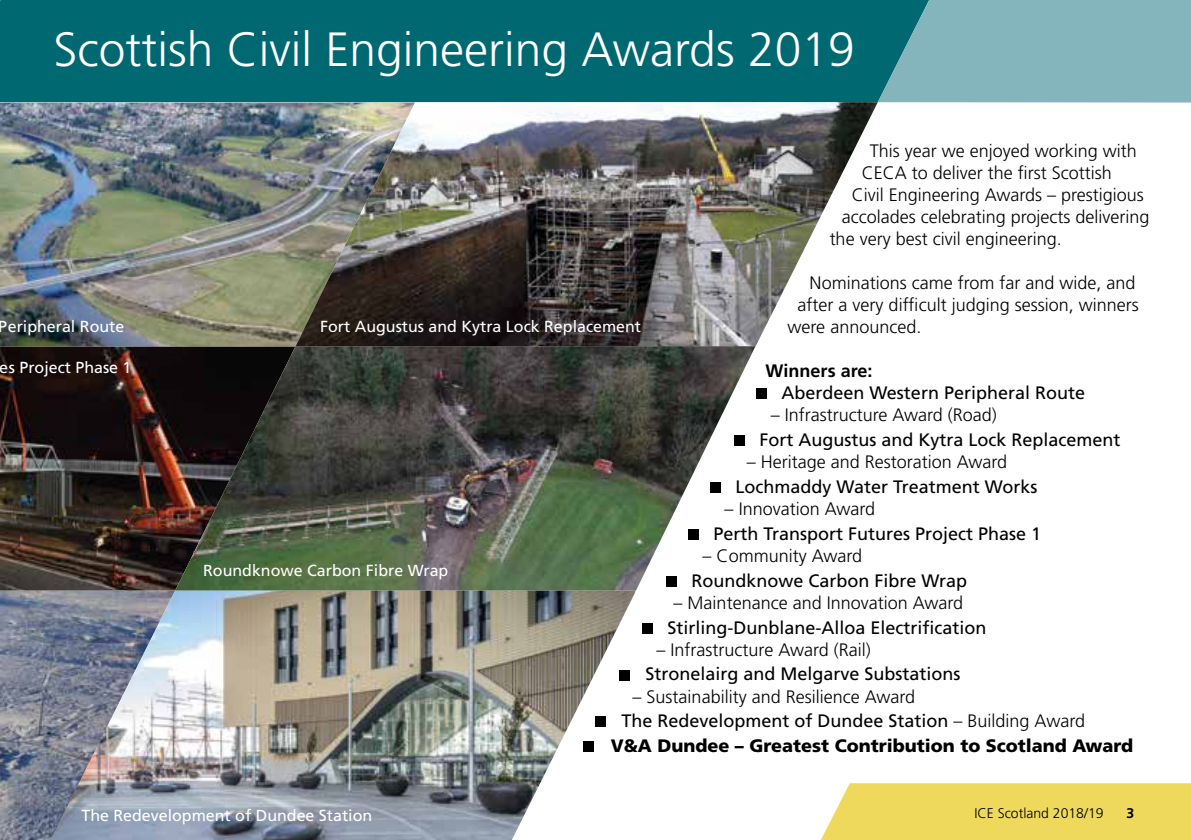
<style>
.page{position:relative;width:1191px;height:840px;background:#fff}
.page>*{position:absolute;margin:0;border:0;box-sizing:border-box;transform-origin:0 0}
.t1{font:300 48px "Frutiger LT";color:#fff}
.t2{font:300 18px "Frutiger LT";color:#000}
.t3{font:18px "Frutiger LT";color:#000}
.t4{font:900 18px "Frutiger LT";color:#000}
.t5{font:700 18px "Frutiger LT";color:#000}
.t6{font:16px "Frutiger LT";color:#fff}
.t7{font:300 14px "Frutiger LT";color:#000}
.t8{font:700 14px "Frutiger LT";color:#000}
.s1{font-weight:300}
</style>
<div class="page">
<div style="left:755px;top:388px;width:11px;height:11px;background:#000"></div>
<div style="left:641px;top:622px;width:11px;height:11px;background:#000"></div>
<div style="left:821px;top:783px;width:370px;height:56px;background:#eed95d"></div>
<div style="left:0;top:0;width:877px;height:102px;background:#006871"></div>
<svg style="left:877px;top:0;width:314px;height:102px;background:#78aeb6"></svg>
<img style="left:0;top:103px;width:295px;height:243px">
<img style="left:295px;top:102px;width:582px;height:244px">
<img style="left:0;top:346px;width:175px;height:244px">
<img style="left:175px;top:346px;width:580px;height:244px">
<img style="left:0;top:590px;width:50px;height:249px">
<img style="left:50px;top:590px;width:585px;height:249px">
<h1 class="t1" style="left:53px;top:22px;width:803px">Scottish Civil Engineering Awards 2019</h1>
<p class="t2" style="left:869px;top:140px;width:269px">This year we enjoyed working with</p>
<p class="t2" style="left:861px;top:162px;width:252px">CECA to deliver the first Scottish</p>
<p class="t2" style="left:851px;top:184px;width:294px">Civil Engineering Awards – prestigious</p>
<p class="t2" style="left:841px;top:206px;width:309px">accolades celebrating projects delivering</p>
<p class="t2" style="left:829px;top:228px;width:234px">the very best civil engineering.</p>
<p class="t2" style="left:809px;top:272px;width:327px">Nominations came from far and wide, and</p>
<p class="t2" style="left:797px;top:294px;width:343px">after a very difficult judging session, winners</p>
<p class="t2" style="left:787px;top:316px;width:135px">were announced.</p>
<p class="t5" style="left:765px;top:360px;width:108px">Winners are:</p>
<p class="t3" style="left:781px;top:382px;width:305px">Aberdeen Western Peripheral Route</p>
<p class="t2" style="left:770px;top:404px;width:228px">– Infrastructure Award (Road)</p>
<p class="t3" style="left:759px;top:429px;width:363px">Fort Augustus and Kytra Lock Replacement</p>
<p class="t2" style="left:746px;top:451px;width:262px">– Heritage and Restoration Award</p>
<p class="t3" style="left:735px;top:476px;width:303px">Lochmaddy Water Treatment Works</p>
<p class="t2" style="left:724px;top:498px;width:152px">– Innovation Award</p>
<p class="t3" style="left:713px;top:522px;width:329px">Perth Transport Futures Project Phase 1</p>
<p class="t2" style="left:702px;top:545px;width:161px">– Community Award</p>
<p class="t3" style="left:691px;top:569px;width:277px">Roundknowe Carbon Fibre Wrap</p>
<p class="t2" style="left:673px;top:592px;width:291px">– Maintenance and Innovation Award</p>
<p class="t3" style="left:667px;top:616px;width:321px">Stirling-Dunblane-Alloa Electrification</p>
<p class="t2" style="left:656px;top:638px;width:216px">– Infrastructure Award (Rail)</p>
<p class="t3" style="left:645px;top:663px;width:317px">Stronelairg and Melgarve Substations</p>
<p class="t2" style="left:632px;top:685px;width:284px">– Sustainability and Resilience Award</p>
<p class="t3" style="left:621px;top:710px;width:465px">The Redevelopment of Dundee Station <span class="s1">– Building Award</span></p>
<p class="t4" style="left:611px;top:734px;width:524px">V&amp;A Dundee – Greatest Contribution to Scotland Award</p>
<p class="t6" style="left:-1px;top:317px;width:127px">Peripheral Route</p>
<p class="t6" style="left:320px;top:317px;width:322px">Fort Augustus and Kytra Lock Replacement</p>
<p class="t6" style="left:0;top:357px;width:133px">es Project Phase 1</p>
<p class="t6" style="left:203px;top:561px;width:247px">Roundknowe Carbon Fibre Wrap</p>
<p class="t7" style="left:974px;top:804px;width:131px">ICE Scotland 2018/19</p>
<p class="t6" style="left:81px;top:805px;width:292px">The Redevelopment of Dundee Station</p>
<p class="t8" style="left:1126px;top:804px;width:9px">3</p>
</div>
